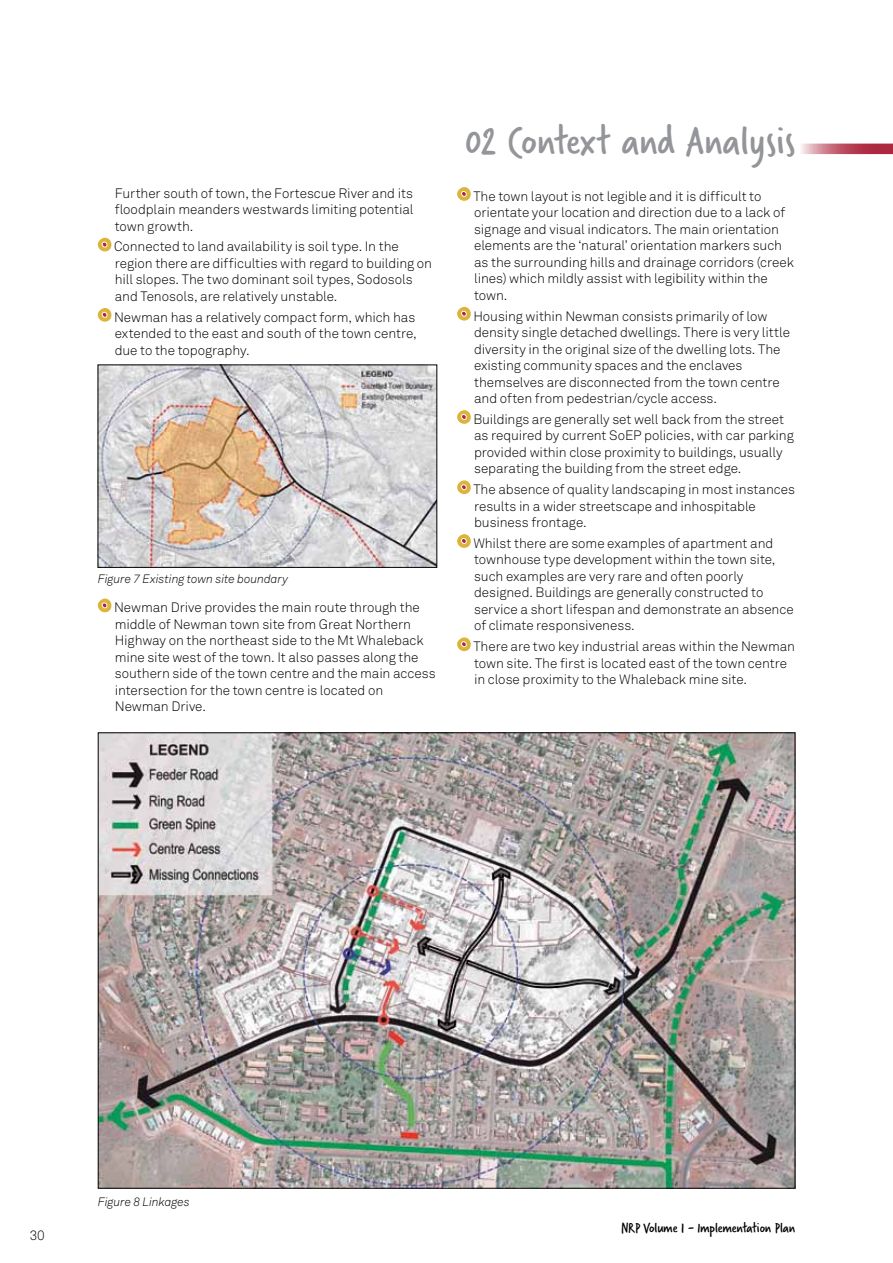
<style>
.page{position:relative;width:893px;height:1263px;background:#fff}
.page>*{position:absolute;margin:0;border:0;box-sizing:border-box;transform-origin:0 0}
.t1{font:43.5px "Verveine Corp";color:#939598}
.t2{font:15px "Verveine Corp";letter-spacing:-.01em;color:#000}
.t3{font:300 13.5px/16.5px "Akkurat Std";letter-spacing:-.005em;color:#000}
.t4{font:italic 300 12px "Akkurat Std";letter-spacing:-.005em;color:#000}
</style>
<div class="page">
<svg style="left:801px;top:144px;width:92px;height:10px"></svg>
<div style="left:98px;top:238px;width:13px;height:13px;background:#dcb43a;border-radius:50%"></div>
<svg style="left:102px;top:241px;width:6px;height:7px"></svg>
<div style="left:98px;top:308px;width:13px;height:14px;background:#dcb43a;border-radius:50%"></div>
<svg style="left:102px;top:312px;width:6px;height:6px"></svg>
<img style="left:100px;top:367px;width:335px;height:198px">
<div style="left:98px;top:598px;width:13px;height:14px;background:#dcb43a;border-radius:50%"></div>
<svg style="left:102px;top:602px;width:6px;height:7px"></svg>
<img style="left:100px;top:734px;width:693px;height:452px">
<div style="left:457px;top:187px;width:14px;height:14px;background:#dcb43a;border-radius:50%"></div>
<svg style="left:461px;top:191px;width:6px;height:6px"></svg>
<div style="left:457px;top:307px;width:14px;height:14px;background:#dcb43a;border-radius:50%"></div>
<svg style="left:461px;top:310px;width:6px;height:7px"></svg>
<div style="left:457px;top:410px;width:14px;height:14px;background:#dcb43a;border-radius:50%"></div>
<svg style="left:461px;top:414px;width:6px;height:6px"></svg>
<div style="left:457px;top:480px;width:14px;height:14px;background:#dcb43a;border-radius:50%"></div>
<svg style="left:461px;top:484px;width:6px;height:6px"></svg>
<div style="left:457px;top:534px;width:14px;height:14px;background:#dcb43a;border-radius:50%"></div>
<svg style="left:461px;top:538px;width:6px;height:6px"></svg>
<div style="left:457px;top:637px;width:14px;height:14px;background:#dcb43a;border-radius:50%"></div>
<svg style="left:461px;top:641px;width:6px;height:6px"></svg>
<p class="t3" style="left:115px;top:185px;width:300px;text-align:justify">Further south of town, the Fortescue River and its floodplain meanders westwards limiting potential town growth.</p>
<p class="t3" style="left:114px;top:239px;width:320px">Connected to land availability is soil type. In the region there are difficulties with regard to building on hill slopes. The two dominant soil types, Sodosols and Tenosols, are relatively unstable.</p>
<p class="t3" style="left:114px;top:309px;width:304px;text-align:justify">Newman has a relatively compact form, which has extended to the east and south of the town centre, due to the topography.</p>
<p class="t4" style="left:98px;top:572px;width:192px">Figure 7 Existing town site boundary</p>
<p class="t3" style="left:114px;top:599px;width:323px">Newman Drive provides the main route through the middle of Newman town site from Great Northern Highway on the northeast side to the Mt Whaleback mine site west of the town. It also passes along the southern side of the town centre and the main access intersection for the town centre is located on Newman Drive.</p>
<h1 class="t1" style="left:466px;top:111px;width:331px">02 Context and Analysis</h1>
<p class="t3" style="left:473px;top:188px;width:322px">The town layout is not legible and it is difficult to orientate your location and direction due to a lack of signage and visual indicators. The main orientation elements are the ‘natural’ orientation markers such as the surrounding hills and drainage corridors (creek lines) which mildly assist with legibility within the town.</p>
<p class="t3" style="left:473px;top:308px;width:318px">Housing within Newman consists primarily of low density single detached dwellings. There is very little diversity in the original size of the dwelling lots. The existing community spaces and the enclaves themselves are disconnected from the town centre and often from pedestrian/cycle access.</p>
<p class="t3" style="left:473px;top:411px;width:322px">Buildings are generally set well back from the street as required by current SoEP policies, with car parking provided within close proximity to buildings, usually separating the building from the street edge.</p>
<p class="t3" style="left:473px;top:481px;width:323px">The absence of quality landscaping in most instances results in a wider streetscape and inhospitable business frontage.</p>
<p class="t3" style="left:473px;top:535px;width:322px">Whilst there are some examples of apartment and townhouse type development within the town site, such examples are very rare and often poorly designed. Buildings are generally constructed to service a short lifespan and demonstrate an absence of climate responsiveness.</p>
<p class="t3" style="left:473px;top:638px;width:323px">There are two key industrial areas within the Newman town site. The first is located east of the town centre in close proximity to the Whaleback mine site.</p>
<p class="t4" style="left:98px;top:1195px;width:94px">Figure 8 Linkages</p>
<p class="t3" style="left:30px;top:1227px;width:17px">30</p>
<p class="t2" style="left:621px;top:1217px;width:176px">NRP Volume 1 - Implementation Plan</p>
</div>
